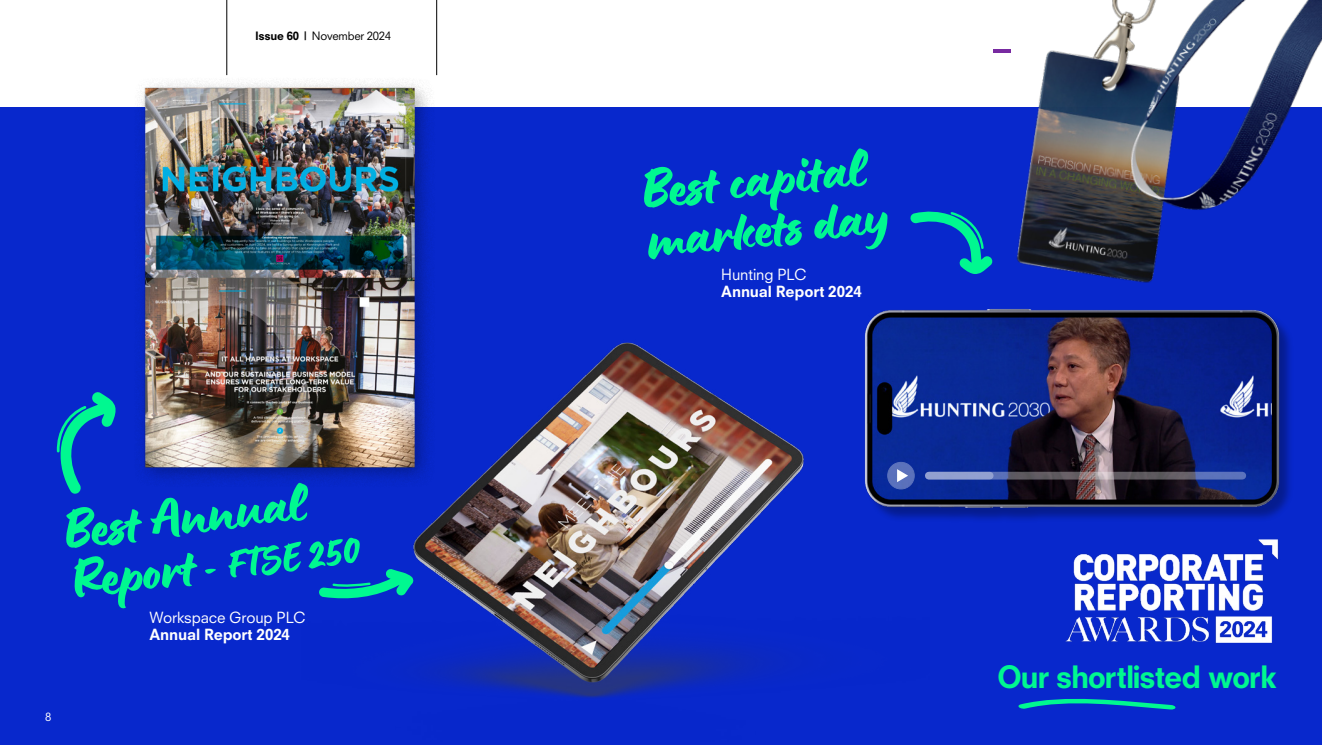
<style>
.page{position:relative;width:1322px;height:745px;background:#fff}
.page>*{position:absolute;margin:0;border:0;box-sizing:border-box;transform-origin:0 0}
.t1{font:62.5px/50px "Lumios Brush";color:#00f890}
.t2{font:45px "Lumios Brush";color:#00f890}
.t3{font:800 30px "Neuzeit SLT Std";letter-spacing:-.045em;color:#00f890}
.t4{font:800 15px "Neuzeit SLT Std";letter-spacing:-.01em;color:#fff}
.t5{font:15px "Neuzeit SLT Std";letter-spacing:-.01em;color:#fff}
.t6{font:11.25px "Neuzeit SLT Std";letter-spacing:-.02em;color:#000}
.t7{font:11.25px "Neuzeit SLT Std";color:#fff}
.s1{font-weight:800}
.s2{font-size:62.5px}
</style>
<div class="page">
<div style="left:0;top:107px;width:1322px;height:637px;background:#0828cc"></div>
<img style="left:413px;top:342px;width:362px;height:356px">
<svg style="left:319px;top:569px;width:94px;height:30px"></svg>
<svg style="left:1018px;top:698px;width:157px;height:11px"></svg>
<img style="left:1065px;top:539px;width:214px;height:104px">
<img style="left:993px;top:0;width:329px;height:283px">
<svg style="left:56px;top:392px;width:45px;height:102px"></svg>
<svg style="left:910px;top:211px;width:83px;height:63px"></svg>
<img style="left:101px;top:39px;width:338px;height:479px">
<img style="left:754px;top:309px;width:536px;height:228px">
<div style="left:887px;top:462px;width:27px;height:26px;background:#5b71bb;border-radius:50%"></div>
<div style="left:887px;top:461px;width:27px;height:28px;border:1px solid #fff;border-radius:50%"></div>
<svg style="left:897px;top:469px;width:11px;height:13px"></svg>
<svg style="left:989px;top:471px;width:253px;height:8px;background:#63637b"></svg>
<div style="left:929px;top:471px;width:60px;height:8px;background:#92a0cf"></div>
<hr style="left:436px;top:0;width:1px;height:75px;background:#000">
<hr style="left:227px;top:0;width:1px;height:75px;background:#000">
<hr style="left:993px;top:49px;width:18px;height:3px;background:#782aa1">
<p class="t6" style="left:255px;top:29px;width:138px"><span class="s1">Issue 60 |</span> November 2024</p>
<h1 class="t1" style="left:60px;top:503px;width:245px;rotate:-7deg">Best Annual</h1>
<h2 class="t2" style="left:67px;top:553px;width:293px;rotate:-7deg"><span class="s2">Report</span>- FTSE 250</h2>
<p class="t5" style="left:149px;top:607px;width:158px">Workspace Group PLC</p>
<p class="t4" style="left:149px;top:625px;width:142px">Annual Report 2024</p>
<p class="t7" style="left:45px;top:709px;width:8px">8</p>
<h1 class="t1" style="left:639px;top:163px;width:246px;rotate:-6deg">Best capital markets day</h1>
<p class="t5" style="left:721px;top:265px;width:87px">Hunting PLC</p>
<p class="t4" style="left:721px;top:282px;width:142px">Annual Report 2024</p>
<h3 class="t3" style="left:997px;top:658px;width:281px">Our shortlisted work</h3>
</div>
